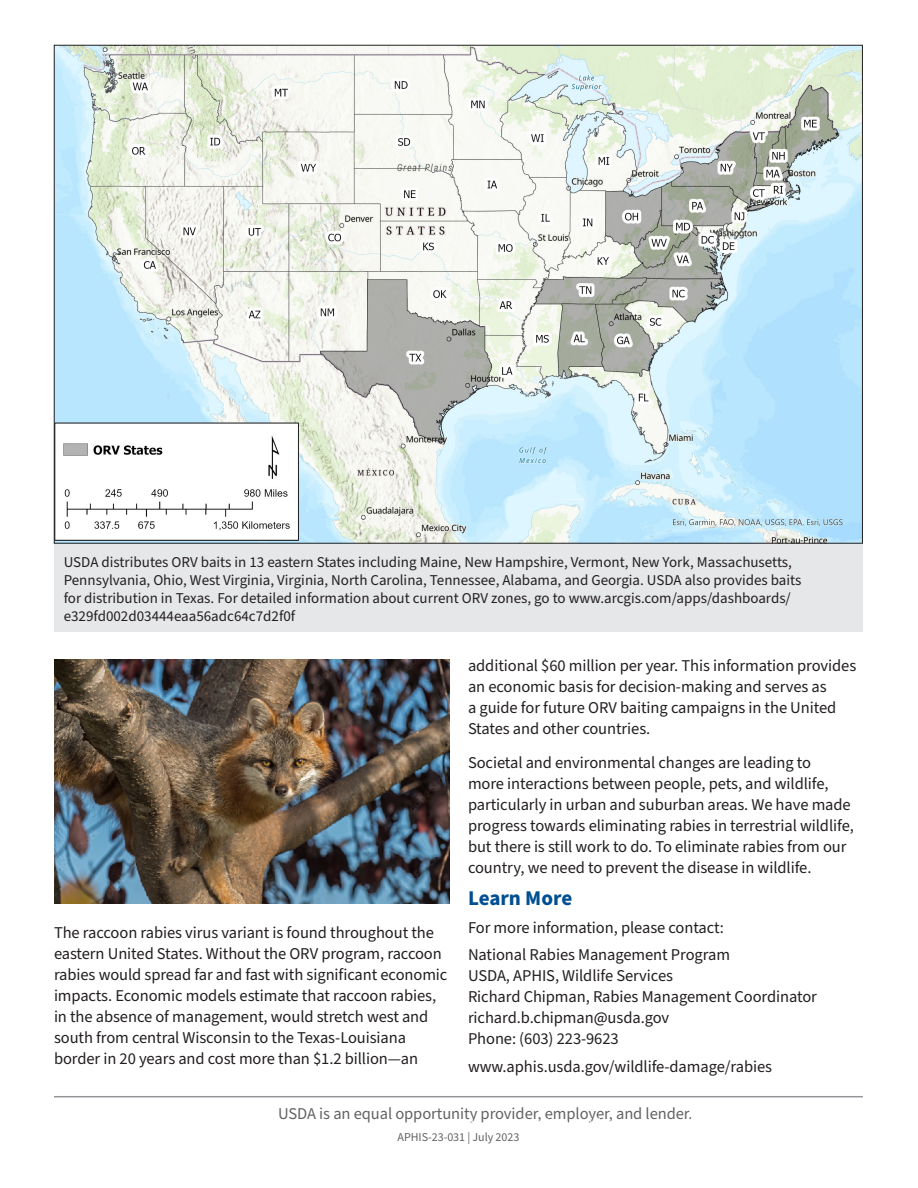
<style>
.page{position:relative;width:918px;height:1188px;background:#fff}
.page>*{position:absolute;margin:0;border:0;box-sizing:border-box;transform-origin:0 0}
.t1{font:700 21px "Source Sans Pro";color:#004f92}
.t2{font:16.5px/21px "Source Sans Pro";letter-spacing:-.005em;color:#231f20}
.t3{font:16.5px "Source Sans Pro";letter-spacing:-.005em;color:#636366}
.t4{font:15px/18px "Source Sans Pro";color:#231f20}
.t5{font:12px "Source Sans Pro";letter-spacing:-.005em;color:#636366}
</style>
<div class="page">
<hr style="left:54px;top:1096px;width:809px;height:1px;background:#939598">
<div style="left:54px;top:543px;width:808px;height:89px;background:#e6e7e9"></div>
<img style="left:56px;top:47px;width:805px;height:494px">
<img style="left:54px;top:660px;width:396px;height:243px">
<p class="t4" style="left:64px;top:554px;width:739px">USDA distributes ORV baits in 13 eastern States including Maine, New Hampshire, Vermont, New York, Massachusetts, Pennsylvania, Ohio, West Virginia, Virginia, North Carolina, Tennessee, Alabama, and Georgia. USDA also provides baits for distribution in Texas. For detailed information about current ORV zones, go to www.arcgis.com/apps/dashboards/ e329fd002d03444eaa56adc64c7d2f0f</p>
<p class="t2" style="left:54px;top:922px;width:395px">The raccoon rabies virus variant is found throughout the eastern United States. Without the ORV program, raccoon rabies would spread far and fast with significant economic impacts. Economic models estimate that raccoon rabies, in the absence of management, would stretch west and south from central Wisconsin to the Texas-Louisiana border in 20 years and cost more than $1.2 billion—an</p>
<p class="t2" style="left:468px;top:655px;width:390px">additional $60 million per year. This information provides an economic basis for decision-making and serves as<br>a guide for future ORV baiting campaigns in the United States and other countries.</p>
<p class="t2" style="left:468px;top:753px;width:387px">Societal and environmental changes are leading to<br>more interactions between people, pets, and wildlife, particularly in urban and suburban areas. We have made progress towards eliminating rabies in terrestrial wildlife, but there is still work to do. To eliminate rabies from our country, we need to prevent the disease in wildlife.</p>
<p class="t1" style="left:468px;top:884px;width:106px">Learn More</p>
<p class="t2" style="left:468px;top:917px;width:257px">For more information, please contact:</p>
<p class="t2" style="left:468px;top:945px;width:350px">National Rabies Management Program<br>USDA, APHIS, Wildlife Services<br>Richard Chipman, Rabies Management Coordinator richard.b.chipman@usda.gov<br>Phone: (603) 223-9623</p>
<p class="t2" style="left:468px;top:1057px;width:306px">www.aphis.usda.gov/wildlife-damage/rabies</p>
<p class="t3" style="left:278px;top:1103px;width:416px">USDA is an equal opportunity provider, employer, and lender.</p>
<p class="t5" style="left:398px;top:1129px;width:123px">APHIS-23-031 | July 2023</p>
</div>
